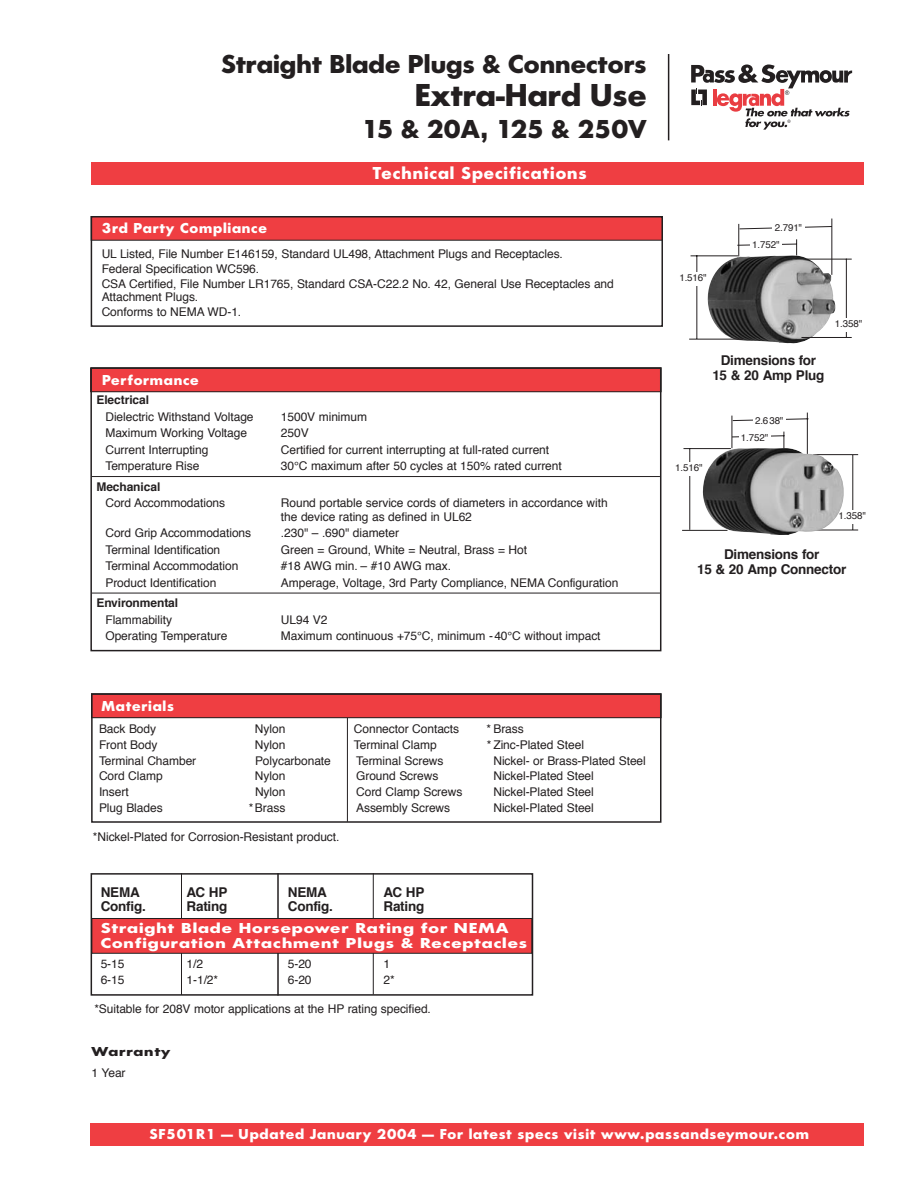
<style>
.page{position:relative;width:918px;height:1188px;background:#fff}
.page>*{position:absolute;margin:0;border:0;box-sizing:border-box;transform-origin:0 0}
.t1{font:700 33px "Futura No 2 D";color:#231f20}
.t2{font:700 27px "Futura No 2 D";color:#231f20}
.t3{font:700 18px "Futura No 2 D";letter-spacing:.05em;color:#fff}
.t4{font:700 15px "Futura No 2 D";letter-spacing:.05em;color:#fff}
.t5{font:700 15px/15px "Futura No 2 D";letter-spacing:.05em;color:#fff;scale:1.2 1}
.t6{font:700 13.5px/15px "Helvetica";letter-spacing:-.015em;color:#231f20;text-align:center}
.t7{font:700 13.5px "Futura No 2 D";letter-spacing:.05em;color:#231f20;scale:1.2 1}
.t8{font:12px/15px "Helvetica";letter-spacing:-.005em;color:#231f20}
.t9{font:700 12px "Helvetica";letter-spacing:-.005em;color:#231f20}
.t10{font:9.75px "Helvetica";letter-spacing:-.01em;color:#231f20}
</style>
<div class="page">
<div style="left:91px;top:217px;width:572px;height:23px;background:#ef3e42"></div>
<div style="left:91px;top:216px;width:572px;height:111px;border:2px solid #231f20"></div>
<div style="left:91px;top:162px;width:773px;height:23px;background:#ef3e42"></div>
<div style="left:91px;top:368px;width:570px;height:24px;background:#ef3e42"></div>
<div style="left:90px;top:367px;width:571px;height:25px;border:1px solid #231f20"></div>
<hr style="left:92px;top:476px;width:568px;height:1px;background:#231f20">
<hr style="left:92px;top:593px;width:568px;height:1px;background:#231f20">
<div style="left:90px;top:367px;width:571px;height:284px;border:2px solid #231f20"></div>
<hr style="left:347px;top:695px;width:1px;height:127px;background:#231f20">
<div style="left:91px;top:694px;width:570px;height:24px;background:#ef3e42"></div>
<div style="left:91px;top:693px;width:570px;height:25px;border:1px solid #231f20"></div>
<div style="left:91px;top:693px;width:570px;height:130px;border:2px solid #231f20"></div>
<div style="left:90px;top:1123px;width:774px;height:23px;background:#ef3e42"></div>
<svg style="left:691px;top:64px;width:161px;height:66px"></svg>
<hr style="left:668px;top:54px;width:1px;height:86px;background:#231f20">
<hr style="left:181px;top:873px;width:1px;height:122px;background:#231f20">
<hr style="left:373px;top:873px;width:1px;height:121px;background:#231f20">
<hr style="left:277px;top:873px;width:2px;height:123px;background:#231f20">
<div style="left:92px;top:918px;width:440px;height:35px;background:#ef3e42"></div>
<div style="left:91px;top:918px;width:441px;height:36px;border:1px solid #231f20"></div>
<div style="left:91px;top:873px;width:442px;height:123px;border:2px solid #231f20"></div>
<img style="left:708px;top:256px;width:127px;height:87px">
<svg style="left:737px;top:218px;width:96px;height:58px"></svg>
<div style="left:750px;top:239px;width:32px;height:13px;background:#fff"></div>
<hr style="left:689px;top:339px;width:54px;height:1px;background:#231f20">
<hr style="left:691px;top:255px;width:47px;height:1px;background:#231f20">
<hr style="left:696px;top:255px;width:1px;height:84px;background:#231f20">
<hr style="left:738px;top:224px;width:1px;height:32px;background:#231f20">
<div style="left:772px;top:222px;width:33px;height:13px;background:#fff"></div>
<div style="left:678px;top:272px;width:31px;height:14px;background:#fff"></div>
<hr style="left:801px;top:337px;width:51px;height:1px;background:#231f20">
<hr style="left:807px;top:259px;width:45px;height:1px;background:#231f20">
<hr style="left:846px;top:259px;width:1px;height:78px;background:#231f20">
<div style="left:833px;top:318px;width:31px;height:13px;background:#fff"></div>
<svg style="left:731px;top:412px;width:78px;height:36px"></svg>
<div style="left:739px;top:432px;width:31px;height:13px;background:#fff"></div>
<hr style="left:682px;top:530px;width:45px;height:1px;background:#231f20">
<hr style="left:683px;top:448px;width:48px;height:1px;background:#231f20">
<hr style="left:689px;top:449px;width:1px;height:81px;background:#231f20">
<hr style="left:732px;top:416px;width:1px;height:32px;background:#231f20">
<div style="left:753px;top:415px;width:33px;height:13px;background:#fff"></div>
<div style="left:674px;top:462px;width:30px;height:13px;background:#fff"></div>
<hr style="left:808px;top:530px;width:50px;height:1px;background:#231f20">
<hr style="left:813px;top:454px;width:45px;height:1px;background:#231f20">
<hr style="left:852px;top:455px;width:1px;height:75px;background:#231f20">
<div style="left:837px;top:510px;width:31px;height:13px;background:#fff"></div>
<img style="left:703px;top:448px;width:141px;height:87px">
<h2 class="t2" style="left:221px;top:54px;width:427px">Straight Blade Plugs &amp; Connectors</h2>
<h1 class="t1" style="left:415px;top:82px;width:233px">Extra-Hard Use</h1>
<h2 class="t2" style="left:362px;top:118px;width:286px">15 &amp; 20A, 125 &amp; 250V</h2>
<h3 class="t3" style="left:373px;top:166px;width:215px">Technical Specifications</h3>
<p class="t4" style="left:102px;top:222px;width:166px">3rd Party Compliance</p>
<p class="t8" style="left:102px;top:247px;width:514px">UL Listed, File Number E146159, Standard UL498, Attachment Plugs and Receptacles.<br>Federal Specification WC596.<br>CSA Certified, File Number LR1765, Standard CSA-C22.2 No. 42, General Use Receptacles and</p>
<p class="t8" style="left:102px;top:291px;width:141px">Attachment Plugs.<br>Conforms to NEMA WD-1.</p>
<p class="t4" style="left:102px;top:374px;width:98px">Performance</p>
<p class="t9" style="left:96px;top:395px;width:54px">Electrical</p>
<p class="t8" style="left:105px;top:410px;width:150px">Dielectric Withstand Voltage</p>
<p class="t8" style="left:281px;top:410px;width:88px">1500V minimum</p>
<p class="t8" style="left:105px;top:426px;width:143px">Maximum Working Voltage</p>
<p class="t8" style="left:281px;top:426px;width:29px">250V</p>
<p class="t8" style="left:105px;top:443px;width:105px">Current Interrupting</p>
<p class="t8" style="left:281px;top:443px;width:270px">Certified for current interrupting at full-rated current</p>
<p class="t8" style="left:105px;top:459px;width:96px">Temperature Rise</p>
<p class="t8" style="left:281px;top:459px;width:282px">30°C maximum after 50 cycles at 150% rated current</p>
<p class="t9" style="left:96px;top:481px;width:65px">Mechanical</p>
<p class="t8" style="left:105px;top:496px;width:121px">Cord Accommodations</p>
<p class="t8" style="left:281px;top:497px;width:328px;line-height:13.5px">Round portable service cords of diameters in accordance with the device rating as defined in UL62</p>
<p class="t8" style="left:105px;top:526px;width:147px">Cord Grip Accommodations</p>
<p class="t8" style="left:281px;top:526px;width:120px">.230" – .690" diameter</p>
<p class="t8" style="left:105px;top:543px;width:116px">Terminal Identification</p>
<p class="t8" style="left:281px;top:543px;width:248px">Green = Ground, White = Neutral, Brass = Hot</p>
<p class="t8" style="left:105px;top:559px;width:134px">Terminal Accommodation</p>
<p class="t8" style="left:281px;top:559px;width:172px">#18 AWG min. – #10 AWG max.</p>
<p class="t8" style="left:105px;top:576px;width:112px">Product Identification</p>
<p class="t8" style="left:281px;top:576px;width:339px">Amperage, Voltage, 3rd Party Compliance, NEMA Configuration</p>
<p class="t9" style="left:96px;top:598px;width:83px">Environmental</p>
<p class="t8" style="left:105px;top:613px;width:68px">Flammability</p>
<p class="t8" style="left:281px;top:613px;width:48px">UL94 V2</p>
<p class="t8" style="left:105px;top:629px;width:124px">Operating Temperature</p>
<p class="t8" style="left:281px;top:629px;width:321px">Maximum continuous +75°C, minimum -40°C without impact</p>
<p class="t4" style="left:102px;top:700px;width:74px">Materials</p>
<p class="t8" style="left:99px;top:722px;width:59px">Back Body</p>
<p class="t8" style="left:255px;top:722px;width:32px">Nylon</p>
<p class="t8" style="left:99px;top:738px;width:60px">Front Body</p>
<p class="t8" style="left:255px;top:738px;width:32px">Nylon</p>
<p class="t8" style="left:99px;top:754px;width:99px">Terminal Chamber</p>
<p class="t8" style="left:255px;top:754px;width:77px">Polycarbonate</p>
<p class="t8" style="left:99px;top:770px;width:65px">Cord Clamp</p>
<p class="t8" style="left:255px;top:770px;width:32px">Nylon</p>
<p class="t8" style="left:99px;top:785px;width:31px">Insert</p>
<p class="t8" style="left:255px;top:785px;width:32px">Nylon</p>
<p class="t8" style="left:99px;top:801px;width:65px">Plug Blades</p>
<p class="t8" style="left:249px;top:801px;width:38px">*Brass</p>
<p class="t8" style="left:93px;top:830px;width:248px">*Nickel-Plated for Corrosion-Resistant product.</p>
<p class="t8" style="left:354px;top:722px;width:107px">Connector Contacts</p>
<p class="t8" style="left:487px;top:722px;width:39px">* Brass</p>
<p class="t8" style="left:354px;top:738px;width:84px">Terminal Clamp</p>
<p class="t8" style="left:487px;top:738px;width:99px">* Zinc-Plated Steel</p>
<p class="t8" style="left:356px;top:754px;width:89px">Terminal Screws</p>
<p class="t8" style="left:493px;top:754px;width:154px">Nickel- or Brass-Plated Steel</p>
<p class="t8" style="left:356px;top:770px;width:84px">Ground Screws</p>
<p class="t8" style="left:493px;top:770px;width:102px">Nickel-Plated Steel</p>
<p class="t8" style="left:356px;top:785px;width:108px">Cord Clamp Screws</p>
<p class="t8" style="left:493px;top:785px;width:102px">Nickel-Plated Steel</p>
<p class="t8" style="left:356px;top:801px;width:96px">Assembly Screws</p>
<p class="t8" style="left:493px;top:801px;width:102px">Nickel-Plated Steel</p>
<p class="t6" style="left:101px;top:886px;width:41px">NEMA</p>
<p class="t6" style="left:187px;top:886px;width:42px">AC HP</p>
<p class="t6" style="left:288px;top:886px;width:41px">NEMA</p>
<p class="t6" style="left:383px;top:886px;width:42px">AC HP</p>
<p class="t6" style="left:101px;top:899px;width:47px">Config.</p>
<p class="t6" style="left:187px;top:899px;width:42px">Rating</p>
<p class="t6" style="left:288px;top:899px;width:47px">Config.</p>
<p class="t6" style="left:383px;top:899px;width:42px">Rating</p>
<p class="t5" style="left:101px;top:922px;width:357px">Straight Blade Horsepower Rating for NEMA<br>Configuration Attachment Plugs &amp; Receptacles</p>
<p class="t8" style="left:101px;top:957px;width:25px">5-15</p>
<p class="t8" style="left:187px;top:957px;width:18px">1/2</p>
<p class="t8" style="left:288px;top:957px;width:25px">5-20</p>
<p class="t8" style="left:383px;top:957px;width:8px">1</p>
<p class="t8" style="left:101px;top:973px;width:25px">6-15</p>
<p class="t8" style="left:187px;top:973px;width:33px">1-1/2*</p>
<p class="t8" style="left:288px;top:973px;width:25px">6-20</p>
<p class="t8" style="left:383px;top:973px;width:13px">2*</p>
<p class="t8" style="left:94px;top:1002px;width:338px">*Suitable for 208V motor applications at the HP rating specified.</p>
<p class="t7" style="left:92px;top:1046px;width:67px">Warranty</p>
<p class="t8" style="left:92px;top:1066px;width:36px">1 Year</p>
<p class="t10" style="left:775px;top:223px;width:29px">2.791"</p>
<p class="t10" style="left:679px;top:274px;width:29px">1.516"</p>
<p class="t10" style="left:752px;top:240px;width:29px">1.752"</p>
<p class="t6" style="left:712px;top:354px;width:114px">Dimensions for<br>15 &amp; 20 Amp Plug</p>
<p class="t10" style="left:835px;top:319px;width:29px">1.358"</p>
<p class="t10" style="left:675px;top:464px;width:29px">1.516"</p>
<p class="t10" style="left:755px;top:416px;width:30px">2.638"</p>
<p class="t10" style="left:741px;top:434px;width:29px">1.752"</p>
<p class="t10" style="left:839px;top:511px;width:29px">1.358"</p>
<p class="t6" style="left:697px;top:548px;width:151px">Dimensions for<br>15 &amp; 20 Amp Connector</p>
<p class="t4" style="left:150px;top:1128px;width:661px">SF501R1 — Updated January 2004 — For latest specs visit www.passandseymour.com</p>
</div>
